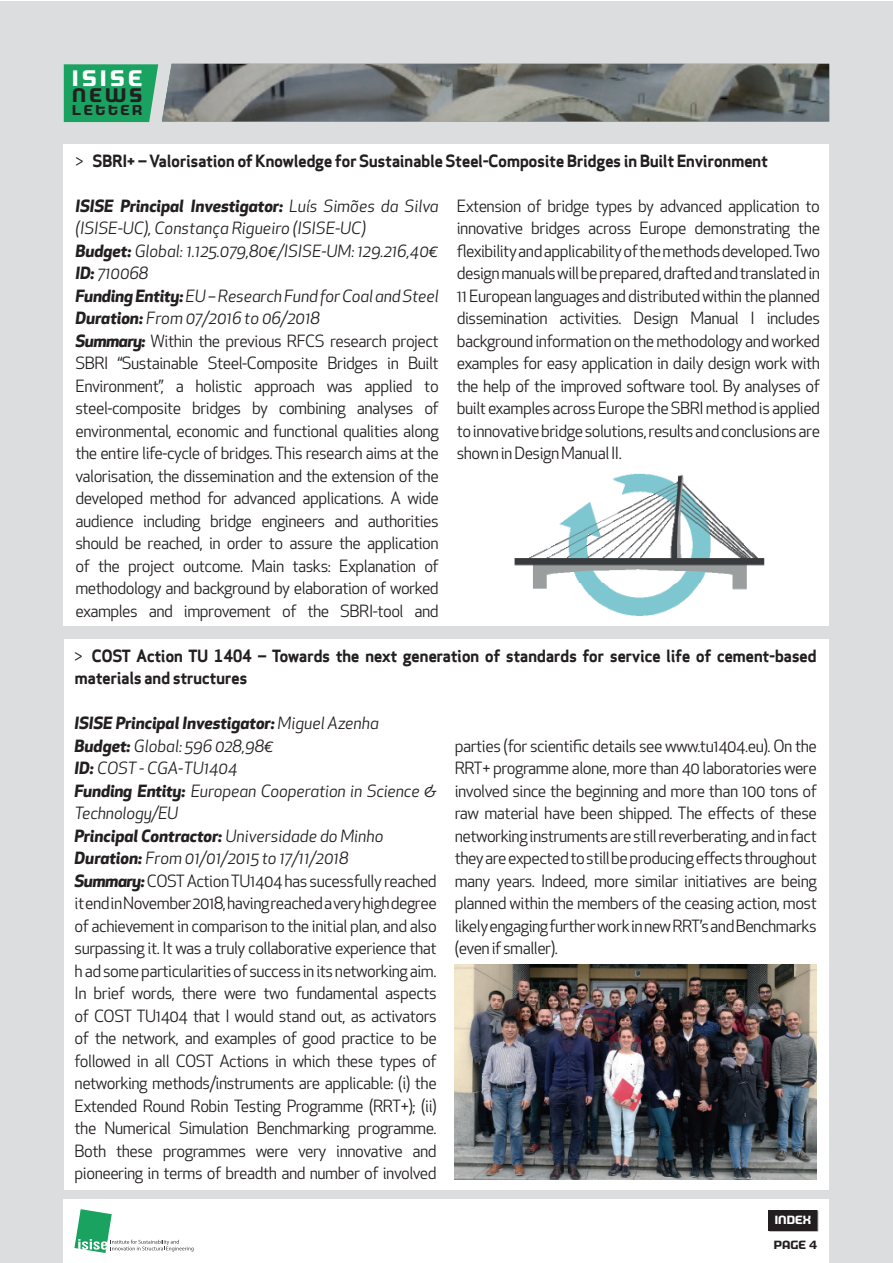
<style>
.page{position:relative;width:893px;height:1263px;background:#fff}
.page>*{position:absolute;margin:0;border:0;box-sizing:border-box;transform-origin:0 0}
.t1{font:700 22.65px "Morgan Big";letter-spacing:.155em;color:#fff}
.t2{font:700 19.8px "Morgan Big";color:#231f20}
.t3{font:16.5px/22.5px "Apex New";letter-spacing:-.03em;color:#231f20}
.t4{font:16.5px/22.5px "Apex Sans Bold T";letter-spacing:-.03em;color:#231f20}
.t5{font:700 14.55px "Morgan Big";letter-spacing:.175em;color:#231f20}
.t6{font:700 12px "Morgan Big";color:#fff}
.t7{font:700 12px "Morgan Big";color:#231f20}
.s1{font-family:"Apex New"}
.s2{font-weight:700;font-style:italic}
.s3{font-style:italic}
</style>
<div class="page">
<hr style="left:892px;top:0;width:1px;height:151px;background:#f0f1f2">
<div style="left:0;top:2px;width:893px;height:1261px;background:#dcdddf"></div>
<div style="left:64px;top:1199px;width:765px;height:64px;background:#fff"></div>
<svg style="left:74px;top:1209px;width:120px;height:44px"></svg>
<svg style="left:768px;top:1210px;width:50px;height:21px"></svg>
<div style="left:768px;top:1210px;width:49px;height:20px;background:#231f20"></div>
<div style="left:64px;top:144px;width:765px;height:481px;background:#fff"></div>
<img style="left:514px;top:473px;width:251px;height:143px">
<div style="left:64px;top:639px;width:765px;height:550px;background:#fff"></div>
<img style="left:455px;top:964px;width:362px;height:216px">
<svg style="left:64px;top:64px;width:98px;height:58px;background:#2aa76b"></svg>
<img style="left:162px;top:64px;width:667px;height:58px">
<h1 class="t1" style="left:72px;top:65px;width:72px">ISISE</h1>
<p class="t2" style="left:72px;top:84px;width:72px">NEWS</p>
<p class="t5" style="left:72px;top:102px;width:72px">LETTER</p>
<p class="t4" style="left:75px;top:149px;width:694px"><span class="s1">&gt;</span> SBRI+ – Valorisation of Knowledge for Sustainable Steel-Composite Bridges in Built Environment</p>
<p class="t3" style="left:75px;top:194px;width:365px"><span class="s2">ISISE Principal Investigator:</span> <span class="s3">Luís Simões da Silva (ISISE-UC), Constança Rigueiro (ISISE-UC)<br></span><span class="s2">Budget:</span> <span class="s3">Global: 1.125.079,80€/ISISE-UM: 129.216,40€ </span><span class="s2">ID:</span> <span class="s3">710068<br></span><span class="s2">Funding Entity:</span> <span class="s3">EU – Research Fund for Coal and Steel </span><span class="s2">Duration:</span> <span class="s3">From 07/2016 to 06/2018<br></span><span class="s2">Summary:</span> Within the previous RFCS research project SBRI “Sustainable Steel-Composite Bridges in Built Environment”, a holistic approach was applied to steel-composite bridges by combining analyses of environmental, economic and functional qualities along the entire life-cycle of bridges. This research aims at the valorisation, the dissemination and the extension of the developed method for advanced applications. A wide audience including bridge engineers and authorities should be reached, in order to assure the application of the project outcome. Main tasks: Explanation of methodology and background by elaboration of worked examples and improvement of the SBRI-tool and</p>
<p class="t3" style="left:457px;top:194px;width:365px;text-align:justify">Extension of bridge types by advanced application to innovative bridges across Europe demonstrating the flexibility and applicability of the methods developed. Two design manuals will be prepared, drafted and translated in 11 European languages and distributed within the planned dissemination activities. Design Manual I includes background information on the methodology and worked examples for easy application in daily design work with the help of the improved software tool. By analyses of built examples across Europe the SBRI method is applied to innovative bridge solutions, results and conclusions are shown in Design Manual II.</p>
<p class="t4" style="left:75px;top:644px;width:744px"><span class="s1">&gt;</span> COST Action TU 1404 – Towards the next generation of standards for service life of cement-based materials and structures</p>
<p class="t3" style="left:75px;top:712px;width:364px"><span class="s2">ISISE Principal Investigator:</span> <span class="s3">Miguel Azenha </span><span class="s2">Budget:</span> <span class="s3">Global: 596 028,98€<br></span><span class="s2">ID:</span> <span class="s3">COST - CGA-TU1404<br></span><span class="s2">Funding Entity:</span> <span class="s3">European Cooperation in Science &amp; Technology/EU<br></span><span class="s2">Principal Contractor:</span> <span class="s3">Universidade do Minho </span><span class="s2">Duration:</span> <span class="s3">From 01/01/2015 to 17/11/2018<br></span><span class="s2">Summary:</span> COST Action TU1404 has sucessfully reached it end in November 2018, having reached a very high degree of achievement in comparison to the initial plan, and also surpassing it. It was a truly collaborative experience that h ad some particularities of success in its networking aim.<br>In brief words, there were two fundamental aspects of COST TU1404 that I would stand out, as activators of the network, and examples of good practice to be followed in all COST Actions in which these types of networking methods/instruments are applicable: (i) the Extended Round Robin Testing Programme (RRT+); (ii) the Numerical Simulation Benchmarking programme.<br>Both these programmes were very innovative and pioneering in terms of breadth and number of involved</p>
<p class="t3" style="left:455px;top:734px;width:364px;text-align:justify">parties (for scientific details see www.tu1404.eu). On the RRT+ programme alone, more than 40 laboratories were involved since the beginning and more than 100 tons of raw material have been shipped. The effects of these networking instruments are still reverberating, and in fact they are expected to still be producing effects throughout many years. Indeed, more similar initiatives are being planned within the members of the ceasing action, most likely engaging further work in new RRT’s and Benchmarks (even if smaller).</p>
<p class="t6" style="left:775px;top:1213px;width:38px">INDEX</p>
<p class="t7" style="left:774px;top:1238px;width:45px">PAGE 4</p>
</div>
